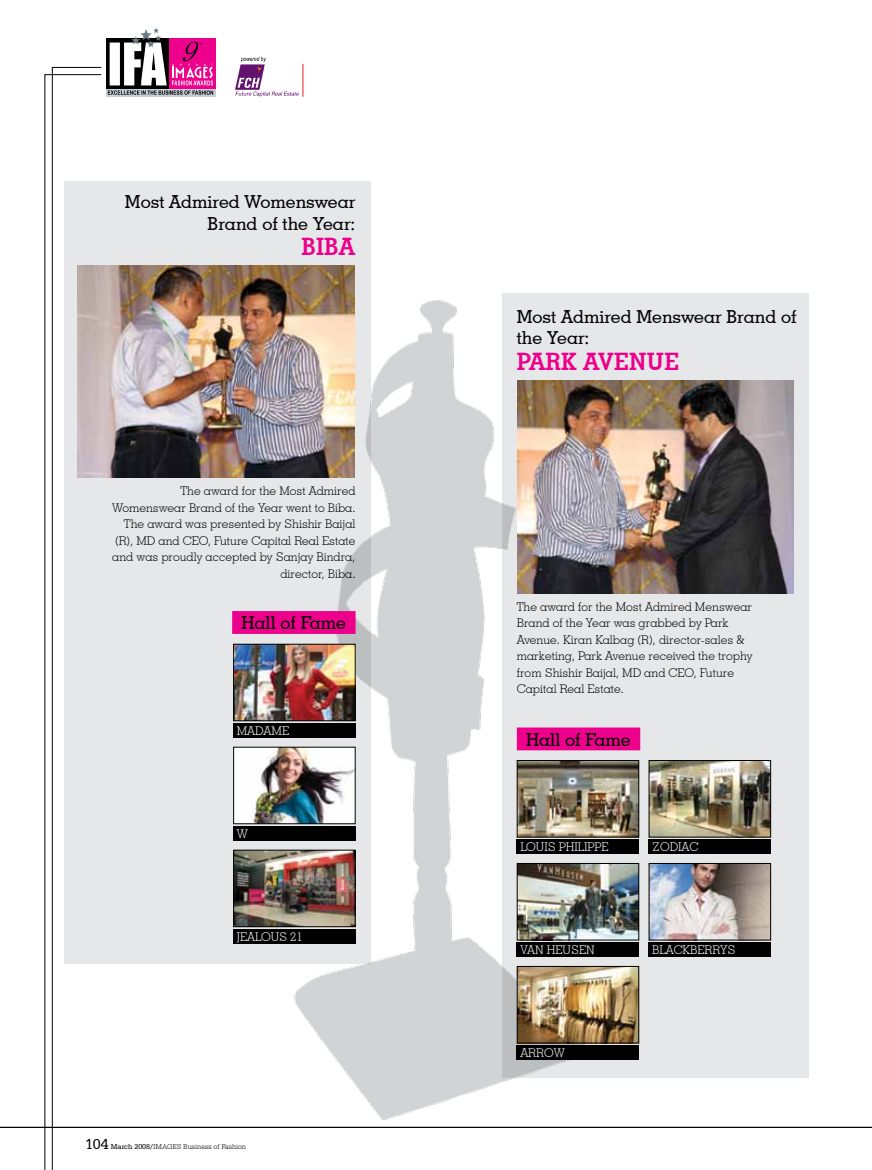
<style>
.page{position:relative;width:872px;height:1170px;background:#fff}
.page>*{position:absolute;margin:0;border:0;box-sizing:border-box;transform-origin:0 0}
.t1{font:700 24px "Geometric Slab 703 BT";color:#ec008c}
.t2{font:500 18px/21px "Geometric Slab 703 BT";color:#000}
.t3{font:300 12px/16.5px "Geometric Slab 703 BT";color:#000}
.t4{font:300 12px "Geometric Slab 703 BT";color:#fff}
.t5{font:300 7.5px "Serifa BT";color:#000}
.s1{font-weight:400;font-size:15px}
.s2{font-weight:400}
</style>
<div class="page">
<svg style="left:44px;top:74px;width:58px;height:1095px"></svg>
<hr style="left:303px;top:64px;width:1px;height:33px;background:#ed1d24">
<div style="left:106px;top:88px;width:109px;height:9px;background:#c4ced4"></div>
<div style="left:169px;top:38px;width:46px;height:50px;background:#ec008c"></div>
<div style="left:106px;top:38px;width:63px;height:50px;background:#000"></div>
<svg style="left:108px;top:28px;width:106px;height:67px"></svg>
<svg style="left:235px;top:57px;width:64px;height:40px"></svg>
<hr style="left:0;top:1126px;width:872px;height:1px;background:#000">
<img style="left:288px;top:287px;width:301px;height:834px">
<div style="left:502px;top:293px;width:306px;height:784px;background:#e6e7e8"></div>
<div style="left:64px;top:181px;width:306px;height:782px;background:#e6e7e8"></div>
<div style="left:232px;top:611px;width:123px;height:23px;background:#ec008c"></div>
<div style="left:517px;top:727px;width:123px;height:23px;background:#ec008c"></div>
<img style="left:517px;top:381px;width:276px;height:212px">
<img style="left:78px;top:265px;width:276px;height:213px">
<img style="left:519px;top:865px;width:118px;height:73px">
<div style="left:517px;top:863px;width:122px;height:77px;border:1px solid #000"></div>
<img style="left:650px;top:762px;width:119px;height:73px">
<div style="left:648px;top:760px;width:123px;height:77px;border:1px solid #000"></div>
<img style="left:650px;top:865px;width:119px;height:73px">
<div style="left:648px;top:863px;width:123px;height:77px;border:1px solid #000"></div>
<img style="left:519px;top:967px;width:118px;height:74px">
<div style="left:517px;top:965px;width:122px;height:78px;border:1px solid #000"></div>
<img style="left:519px;top:762px;width:118px;height:73px">
<div style="left:517px;top:760px;width:122px;height:77px;border:1px solid #000"></div>
<div style="left:517px;top:839px;width:122px;height:14px;background:#000"></div>
<div style="left:648px;top:839px;width:123px;height:14px;background:#000"></div>
<div style="left:517px;top:942px;width:122px;height:14px;background:#000"></div>
<div style="left:648px;top:942px;width:123px;height:14px;background:#000"></div>
<div style="left:517px;top:1045px;width:122px;height:14px;background:#000"></div>
<img style="left:235px;top:851px;width:118px;height:74px">
<div style="left:233px;top:849px;width:122px;height:78px;border:1px solid #000"></div>
<img style="left:235px;top:645px;width:118px;height:74px">
<div style="left:233px;top:643px;width:122px;height:78px;border:1px solid #000"></div>
<img style="left:235px;top:748px;width:118px;height:74px">
<div style="left:233px;top:746px;width:122px;height:78px;border:1px solid #000"></div>
<div style="left:233px;top:723px;width:122px;height:14px;background:#000"></div>
<div style="left:233px;top:826px;width:122px;height:14px;background:#000"></div>
<div style="left:233px;top:928px;width:122px;height:15px;background:#000"></div>
<h2 class="t2" style="left:125px;top:191px;width:232px;text-align:right">Most Admired Womenswear<br>Brand of the Year:</h2>
<h1 class="t1" style="left:301px;top:232px;width:55px">BIBA</h1>
<p class="t3" style="left:112px;top:482px;width:245px;text-align:right">The award for the Most Admired Womenswear Brand of the Year went to Biba.<br>The award was presented by Shishir Baijal (R), MD and CEO, Future Capital Real Estate and was proudly accepted by Sanjay Bindra, director, Biba.</p>
<h2 class="t2" style="left:241px;top:612px;width:106px">Hall of Fame</h2>
<p class="t4" style="left:237px;top:723px;width:54px">MADAME</p>
<p class="t4" style="left:237px;top:826px;width:13px">W</p>
<p class="t4" style="left:237px;top:928px;width:67px">JEALOUS 21</p>
<p class="t5" style="left:85px;top:1141px;width:163px"><span class="s1">104</span> <span class="s2">March 2008/</span>IMAGES Business of Fashion</p>
<h2 class="t2" style="left:517px;top:305px;width:281px">Most Admired Menswear Brand of the Year:</h2>
<h1 class="t1" style="left:517px;top:346px;width:164px">PARK AVENUE</h1>
<p class="t3" style="left:517px;top:598px;width:237px">The award for the Most Admired Menswear Brand of the Year was grabbed by Park Avenue. Kiran Kalbag (R), director-sales &amp; marketing, Park Avenue received the trophy from Shishir Baijal, MD and CEO, Future Capital Real Estate.</p>
<h2 class="t2" style="left:526px;top:728px;width:106px">Hall of Fame</h2>
<p class="t4" style="left:520px;top:839px;width:90px">LOUIS PHILIPPE</p>
<p class="t4" style="left:652px;top:839px;width:48px">ZODIAC</p>
<p class="t4" style="left:520px;top:942px;width:76px">VAN HEUSEN</p>
<p class="t4" style="left:652px;top:942px;width:85px">BLACKBERRYS</p>
<p class="t4" style="left:520px;top:1045px;width:46px">ARROW</p>
</div>
